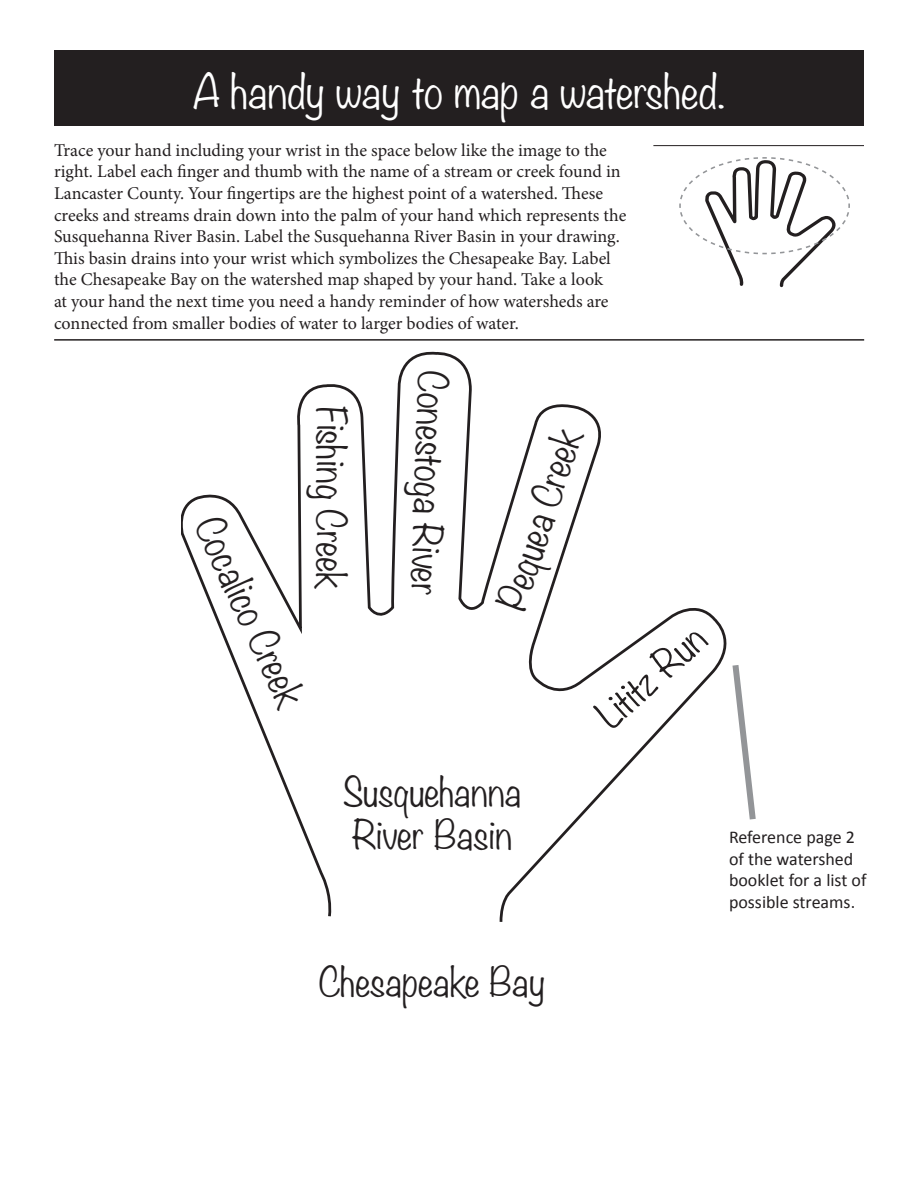
<style>
.page{position:relative;width:918px;height:1188px;background:#fff}
.page>*{position:absolute;margin:0;border:0;box-sizing:border-box;transform-origin:0 0}
.t1{font:300 42px "Noteworthy";letter-spacing:-.01em;color:#fff}
.t2{font:300 36px/43.2px "Noteworthy";color:#231f20}
.t3{font:18px/21.6px "Minion Pro";letter-spacing:-.005em;color:#231f20}
.t4{font:18px/21.6px "Calibri";color:#231f20}
</style>
<div class="page">
<div style="left:54px;top:50px;width:810px;height:75px;background:#231f20"></div>
<hr style="left:54px;top:339px;width:810px;height:2px;background:#231f20">
<hr style="left:653px;top:145px;width:211px;height:1px;background:#231f20">
<svg style="left:679px;top:157px;width:171px;height:131px"></svg>
<svg style="left:181px;top:351px;width:546px;height:571px"></svg>
<svg style="left:732px;top:665px;width:24px;height:155px"></svg>
<p class="t1" style="left:193px;top:54px;width:533px">A handy way to map a watershed.</p>
<p class="t3" style="left:54px;top:139px;width:574px">Trace your hand including your wrist in the space below like the image to the right. Label each finger and thumb with the name of a stream or creek found in Lancaster County. Your fingertips are the highest point of a watershed. These creeks and streams drain down into the palm of your hand which represents the Susquehanna River Basin. Label the Susquehanna River Basin in your drawing.<br>This basin drains into your wrist which symbolizes the Chesapeake Bay. Label the Chesapeake Bay on the watershed map shaped by your hand. Take a look<br>at your hand the next time you need a handy reminder of how watersheds are connected from smaller bodies of water to larger bodies of water.</p>
<p class="t2" style="left:354px;top:406px;width:185px;rotate:90deg">Fishing Creek</p>
<p class="t2" style="left:227px;top:509px;width:206px;rotate:65deg">Cocalico Creek</p>
<p class="t2" style="left:456px;top:372px;width:226px;rotate:92deg">Conestoga River</p>
<p class="t2" style="left:489px;top:602px;width:190px;rotate:-72deg">Pequea Creek</p>
<p class="t2" style="left:587px;top:703px;width:133px;rotate:-42deg">Lititz Run</p>
<p class="t2" style="left:343px;top:769px;width:179px">Susquehanna<br>River Basin</p>
<p class="t4" style="left:729px;top:826px;width:139px">Reference page 2 of the watershed booklet for a list of possible streams.</p>
<p class="t2" style="left:319px;top:959px;width:228px">Chesapeake Bay</p>
</div>
